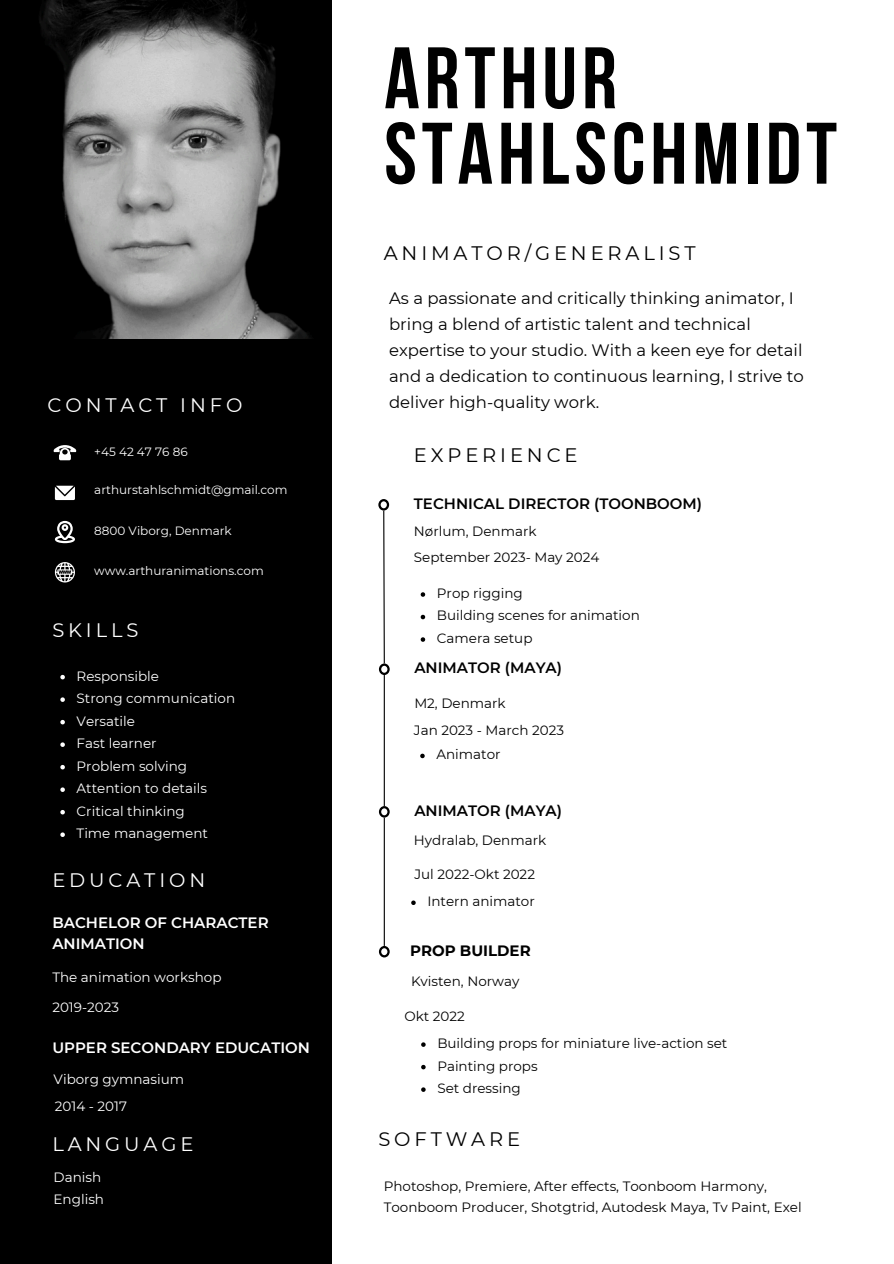
<style>
.page{position:relative;width:894px;height:1264px;background:#fff}
.page>*{position:absolute;margin:0;border:0;box-sizing:border-box;transform-origin:0 0}
.t1{font:700 87px/75.3px "Bebas Neue";letter-spacing:.055em;color:#000}
.t2{font:19.5px "Montserrat";letter-spacing:.2em;color:#000}
.t3{font:19.5px "Montserrat";letter-spacing:.2em;color:#fff}
.t4{font:16.5px/25.8px "Montserrat";color:#000}
.t5{font:600 15px "Montserrat";color:#000}
.t6{font:600 15px/21.3px "Montserrat";color:#fff}
.t7{font:700 15px "Montserrat";color:#000}
.t8{font:13.5px/21.3px "Montserrat";color:#000}
.t9{font:13.5px "Montserrat";color:#fff}
.t10{font:12px "Montserrat";color:#fff}
</style>
<div class="page">
<div style="left:0;top:339px;width:331px;height:924px;background:#000"></div>
<svg style="left:55px;top:485px;width:20px;height:15px"></svg>
<svg style="left:54px;top:445px;width:22px;height:15px"></svg>
<svg style="left:55px;top:521px;width:20px;height:22px"></svg>
<svg style="left:55px;top:562px;width:20px;height:20px"></svg>
<svg style="left:379px;top:806px;width:10px;height:11px"></svg>
<svg style="left:378px;top:499px;width:11px;height:175px"></svg>
<hr style="left:383px;top:675px;width:2px;height:131px;background:#000">
<img style="left:0;top:0;width:331px;height:339px">
<svg style="left:60px;top:675px;width:5px;height:4px"></svg>
<svg style="left:60px;top:697px;width:5px;height:5px"></svg>
<svg style="left:60px;top:720px;width:5px;height:4px"></svg>
<svg style="left:60px;top:742px;width:5px;height:5px"></svg>
<svg style="left:60px;top:765px;width:5px;height:4px"></svg>
<svg style="left:60px;top:787px;width:5px;height:5px"></svg>
<svg style="left:60px;top:810px;width:5px;height:4px"></svg>
<svg style="left:60px;top:832px;width:5px;height:5px"></svg>
<svg style="left:420px;top:592px;width:5px;height:4px"></svg>
<svg style="left:420px;top:614px;width:5px;height:5px"></svg>
<svg style="left:420px;top:637px;width:5px;height:4px"></svg>
<svg style="left:420px;top:753px;width:4px;height:5px"></svg>
<svg style="left:411px;top:900px;width:4px;height:5px"></svg>
<svg style="left:421px;top:1042px;width:4px;height:4px"></svg>
<svg style="left:421px;top:1064px;width:4px;height:5px"></svg>
<svg style="left:421px;top:1087px;width:4px;height:4px"></svg>
<svg style="left:379px;top:945px;width:10px;height:12px"></svg>
<hr style="left:383px;top:817px;width:2px;height:128px;background:#000">
<p class="t3" style="left:48px;top:393px;width:196px">CONTACT INFO</p>
<p class="t10" style="left:94px;top:444px;width:95px">+45 42 47 76 86</p>
<p class="t10" style="left:94px;top:483px;width:195px">arthurstahlschmidt@gmail.com</p>
<p class="t10" style="left:94px;top:523px;width:139px">8800 Viborg, Denmark</p>
<p class="t10" style="left:94px;top:563px;width:171px">www.arthuranimations.com</p>
<p class="t3" style="left:52px;top:618px;width:87px">SKILLS</p>
<p class="t9" style="left:77px;top:667px;width:84px">Responsible</p>
<p class="t9" style="left:77px;top:690px;width:160px">Strong communication</p>
<h2 class="t9" style="left:77px;top:712px;width:60px">Versatile</h2>
<p class="t9" style="left:77px;top:735px;width:82px">Fast learner</p>
<p class="t9" style="left:77px;top:757px;width:112px">Problem solving</p>
<p class="t9" style="left:77px;top:780px;width:132px">Attention to details</p>
<p class="t9" style="left:77px;top:802px;width:110px">Critical thinking</p>
<p class="t9" style="left:77px;top:825px;width:133px">Time management</p>
<h3 class="t3" style="left:52px;top:867px;width:154px">EDUCATION</h3>
<h2 class="t6" style="left:52px;top:912px;width:218px">BACHELOR OF CHARACTER<br>ANIMATION</h2>
<p class="t9" style="left:52px;top:969px;width:171px">The animation workshop</p>
<p class="t9" style="left:52px;top:998px;width:68px">2019-2023</p>
<h3 class="t6" style="left:52px;top:1037px;width:259px">UPPER SECONDARY EDUCATION</h3>
<p class="t9" style="left:54px;top:1070px;width:132px">Viborg gymnasium</p>
<p class="t9" style="left:55px;top:1098px;width:74px">2014 - 2017</p>
<h2 class="t3" style="left:52px;top:1132px;width:142px">LANGUAGE</h2>
<p class="t9" style="left:54px;top:1168px;width:49px">Danish</p>
<p class="t9" style="left:54px;top:1191px;width:52px">English</p>
<h2 class="t1" style="left:384px;top:49px;width:454px">ARTHUR<br>STAHLSCHMIDT</h2>
<p class="t2" style="left:383px;top:241px;width:313px">ANIMATOR/GENERALIST</p>
<p class="t4" style="left:389px;top:285px;width:416px">As a passionate and critically thinking animator, I bring a blend of artistic talent and technical expertise to your studio. With a keen eye for detail and a dedication to continuous learning, I strive to deliver high-quality work.</p>
<h5 class="t2" style="left:414px;top:443px;width:165px">EXPERIENCE</h5>
<h2 class="t5" style="left:414px;top:495px;width:289px">TECHNICAL DIRECTOR (TOONBOOM)</h2>
<p class="t8" style="left:414px;top:520px;width:124px">Nørlum, Denmark</p>
<h2 class="t8" style="left:414px;top:547px;width:187px">September 2023- May 2024</h2>
<h3 class="t8" style="left:437px;top:582px;width:87px">Prop rigging</h3>
<p class="t8" style="left:437px;top:605px;width:204px">Building scenes for animation</p>
<p class="t8" style="left:437px;top:627px;width:97px">Camera setup</p>
<p class="t5" style="left:414px;top:658px;width:149px">ANIMATOR (MAYA)</p>
<h1 class="t8" style="left:414px;top:692px;width:93px">M2, Denmark</h1>
<h4 class="t8" style="left:414px;top:719px;width:151px">Jan 2023 - March 2023</h4>
<p class="t8" style="left:436px;top:743px;width:66px">Animator</p>
<p class="t5" style="left:414px;top:801px;width:149px">ANIMATOR (MAYA)</p>
<p class="t8" style="left:414px;top:829px;width:134px">Hydralab, Denmark</p>
<h3 class="t8" style="left:414px;top:863px;width:122px">Jul 2022-Okt 2022</h3>
<p class="t8" style="left:427px;top:890px;width:109px">Intern animator</p>
<h3 class="t7" style="left:410px;top:941px;width:122px">PROP BUILDER</h3>
<p class="t8" style="left:411px;top:970px;width:110px">Kvisten, Norway</p>
<p class="t8" style="left:404px;top:1005px;width:62px">Okt 2022</p>
<p class="t8" style="left:437px;top:1032px;width:291px">Building props for miniature live-action set</p>
<h3 class="t8" style="left:437px;top:1054px;width:102px">Painting props</h3>
<p class="t8" style="left:437px;top:1077px;width:85px">Set dressing</p>
<p class="t2" style="left:378px;top:1126px;width:143px">SOFTWARE</p>
<p class="t8" style="left:383px;top:1175px;width:419px">Photoshop, Premiere, After effects, Toonboom Harmony,<br>Toonboom Producer, Shotgtrid, Autodesk Maya, Tv Paint, Exel</p>
</div>
